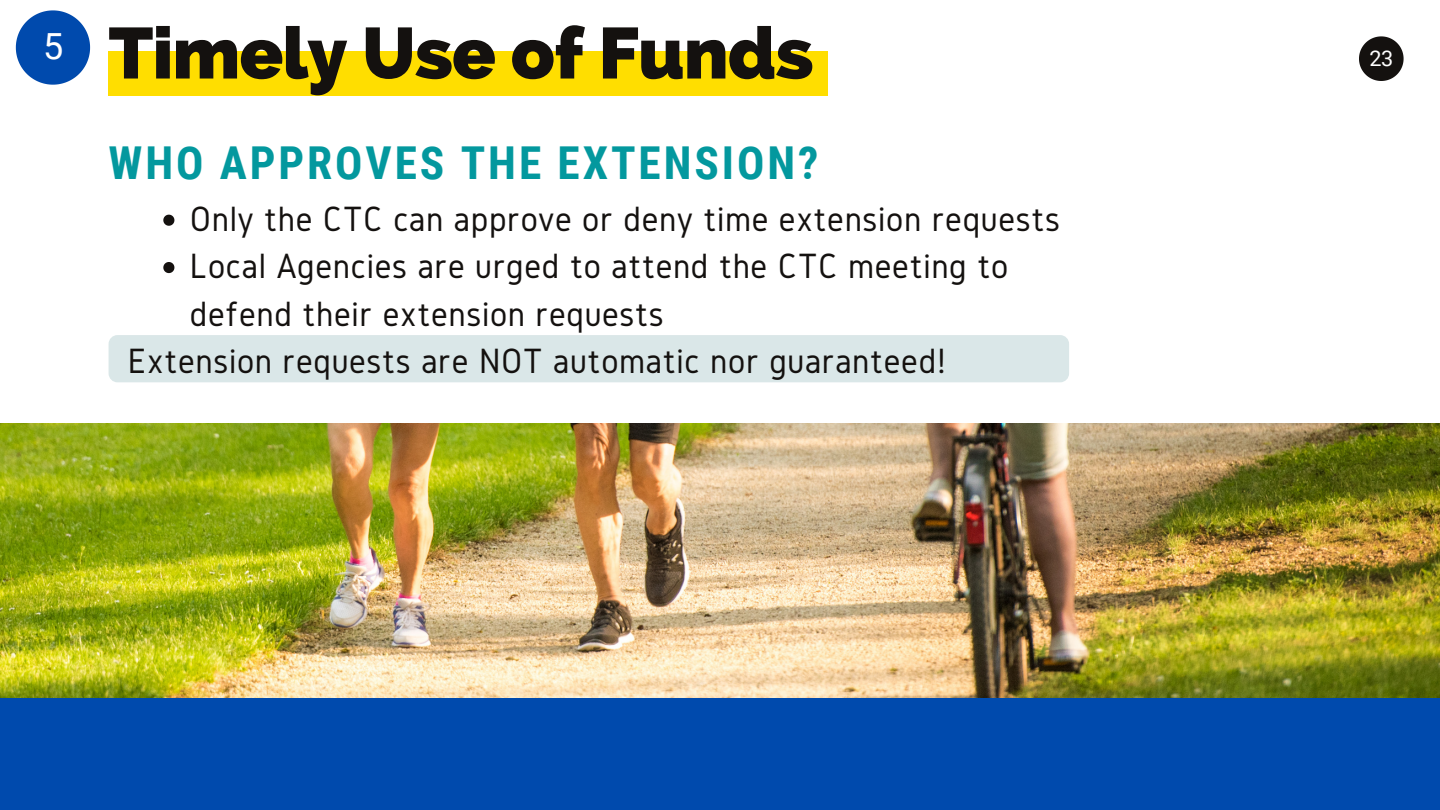
<style>
.page{position:relative;width:1440px;height:810px;background:#fff}
.page>*{position:absolute;margin:0;border:0;box-sizing:border-box;transform-origin:0 0}
.t1{font:800 72px "Raleway";letter-spacing:-.01em;color:#14110f}
.t2{font:700 45.4px "Roboto Condensed";letter-spacing:.065em;color:#03989e}
.t3{font:36.5px "Gidole";letter-spacing:.02em;color:#14110f}
.t4{font:36px "Roboto";color:#fff}
.t5{font:21.6px "Roboto";color:#fff}
</style>
<div class="page">
<img style="left:1px;top:423px;width:1439px;height:275px">
<div style="left:1px;top:698px;width:1439px;height:112px;background:#004aad"></div>
<div style="left:109px;top:335px;width:960px;height:47px;background:#dae7e8;border-radius:9px"></div>
<svg style="left:16px;top:10px;width:74px;height:75px"></svg>
<div style="left:108px;top:52px;width:720px;height:44px;background:#ffde00"></div>
<svg style="left:1359px;top:36px;width:45px;height:45px"></svg>
<svg style="left:163px;top:215px;width:11px;height:11px"></svg>
<svg style="left:163px;top:262px;width:11px;height:11px"></svg>
<p class="t4" style="left:43px;top:26px;width:22px">5</p>
<h1 class="t1" style="left:108px;top:11px;width:707px">Timely Use of Funds</h1>
<p class="t2" style="left:108px;top:136px;width:712px">WHO APPROVES THE EXTENSION?</p>
<p class="t3" style="left:190px;top:199px;width:872px">Only the CTC can approve or deny time extension requests</p>
<p class="t3" style="left:190px;top:246px;width:820px">Local Agencies are urged to attend the CTC meeting to</p>
<p class="t3" style="left:190px;top:293px;width:475px">defend their extension requests</p>
<p class="t3" style="left:128px;top:341px;width:820px">Extension requests are NOT automatic nor guaranteed!</p>
<p class="t5" style="left:1369px;top:46px;width:26px">23</p>
</div>
